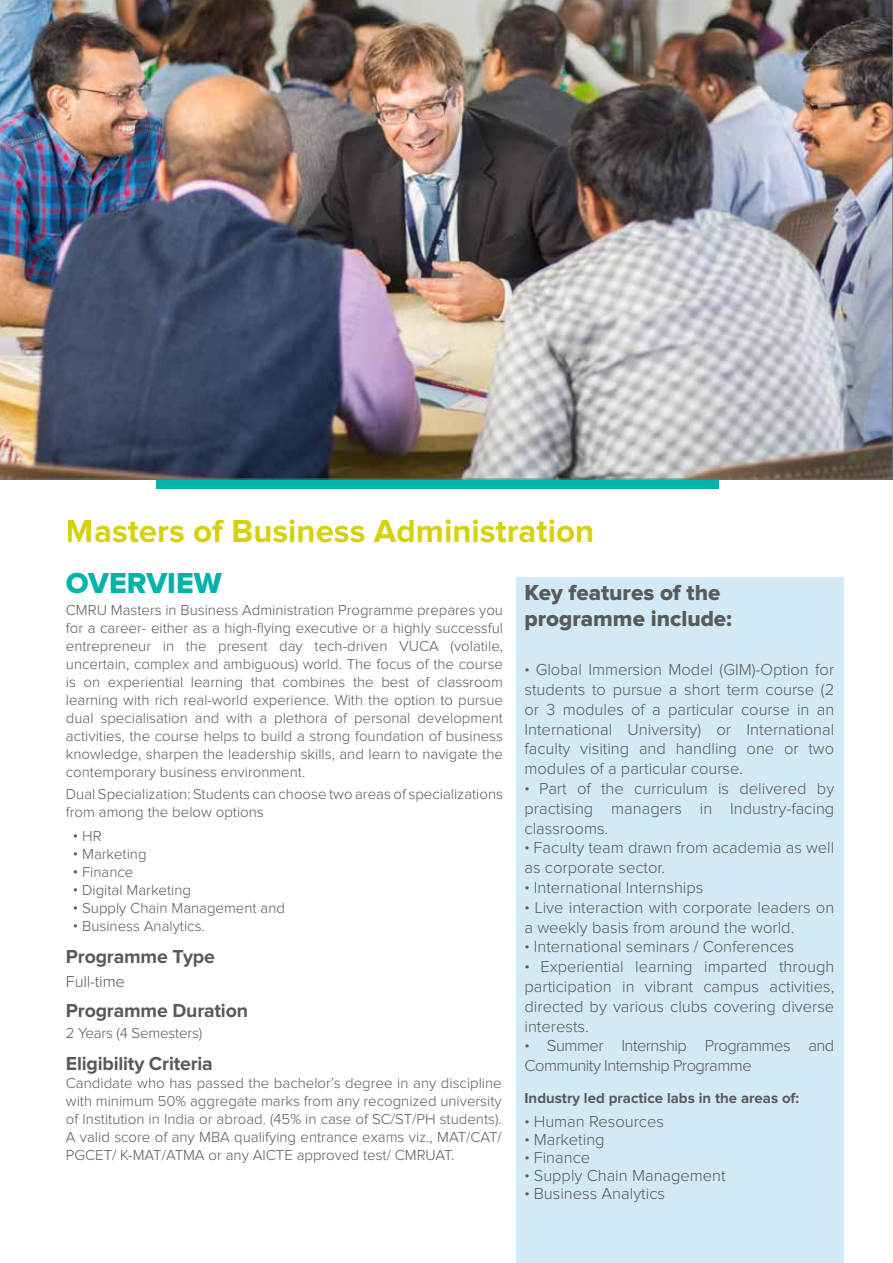
<style>
.page{position:relative;width:893px;height:1263px;background:#fff}
.page>*{position:absolute;margin:0;border:0;box-sizing:border-box;transform-origin:0 0}
.t1{font:700 33px "Proxima Nova";color:#d5d10f}
.t2{font:30px "Proxima Nova Extrabld";color:#00b3ab}
.t3{font:22.5px/25.5px "Proxima Nova Extrabld";color:#585a5b}
.t4{font:700 19.5px "Proxima Nova";letter-spacing:-.01em;color:#58595b}
.t5{font:300 16.5px/19.8px "Proxima Nova";color:#58595b;text-align:justify}
.t6{font:300 16.5px/19.8px "Proxima Nova";letter-spacing:-.03em;color:#58595b}
.t7{font:300 15px/18px "Proxima Nova";color:#585a5b;text-align:justify}
.t8{font:700 15px "Proxima Nova";color:#58595b}
.t9{font:300 15px "Proxima Nova";letter-spacing:-.01em;color:#58595b}
.s1{font-weight:400;color:#58595b}
.s2{font-weight:400;font-size:15px}
</style>
<div class="page">
<div style="left:516px;top:577px;width:327px;height:686px;background:#d2eaf4"></div>
<div style="left:156px;top:475px;width:563px;height:14px;background:#00b3ab"></div>
<img style="left:0;top:0;width:893px;height:479px">
<h1 class="t1" style="left:66px;top:516px;width:530px">Masters of Business Administration</h1>
<h2 class="t2" style="left:66px;top:569px;width:157px">OVERVIEW</h2>
<h3 class="t3" style="left:524px;top:581px;width:209px">Key features of the programme include:</h3>
<p class="t7" style="left:66px;top:602px;width:439px">CMRU Masters in Business Administration Programme prepares you for a career- either as a high-flying executive or a highly successful entrepreneur in the present day tech-driven VUCA (volatile, uncertain, complex and ambiguous) world. The focus of the course is on experiential learning that combines the best of classroom learning with rich real-world experience. With the option to pursue dual specialisation and with a plethora of personal development activities, the course helps to build a strong foundation of business knowledge, sharpen the leadership skills, and learn to navigate the contemporary business environment.</p>
<p class="t7" style="left:66px;top:786px;width:439px">Dual Specialization: Students can choose two areas of specializations from among the below options</p>
<p class="t7" style="left:73px;top:828px;width:30px"><span class="s1">•</span> HR</p>
<p class="t7" style="left:73px;top:846px;width:75px"><span class="s1">•</span> Marketing</p>
<p class="t7" style="left:73px;top:864px;width:62px"><span class="s1">•</span> Finance</p>
<p class="t7" style="left:73px;top:882px;width:120px"><span class="s1">•</span> Digital Marketing</p>
<p class="t7" style="left:73px;top:900px;width:214px"><span class="s1">•</span> Supply Chain Management and</p>
<p class="t7" style="left:73px;top:918px;width:133px"><span class="s1">•</span> Business Analytics.</p>
<p class="t5" style="left:524px;top:660px;width:311px"><span class="s2">•</span> Global Immersion Model (GIM)-Option for students to pursue a short term course (2 or 3 modules of a particular course in an International University) or International faculty visiting and handling one or two modules of a particular course.</p>
<p class="t5" style="left:524px;top:779px;width:311px"><span class="s2">•</span> Part of the curriculum is delivered by practising managers in Industry-facing classrooms.</p>
<p class="t5" style="left:524px;top:839px;width:311px"><span class="s2">•</span> Faculty team drawn from academia as well as corporate sector.</p>
<p class="t5" style="left:524px;top:878px;width:180px"><span class="s2">•</span> International Internships</p>
<p class="t5" style="left:524px;top:898px;width:311px"><span class="s2">•</span> Live interaction with corporate leaders on a weekly basis from around the world.</p>
<p class="t5" style="left:524px;top:938px;width:271px"><span class="s2">•</span> International seminars / Conferences</p>
<p class="t5" style="left:524px;top:957px;width:311px"><span class="s2">•</span> Experiential learning imparted through participation in vibrant campus activities, directed by various clubs covering diverse interests.</p>
<p class="t6" style="left:524px;top:1037px;width:311px"><span class="s2">•</span> Summer Internship Programmes and<br>Community Internship Programme</p>
<p class="t8" style="left:524px;top:1091px;width:276px">Industry led practice labs in the areas of:</p>
<p class="t5" style="left:524px;top:1112px;width:141px"><span class="s2">•</span> Human Resources</p>
<p class="t5" style="left:524px;top:1130px;width:82px"><span class="s2">•</span> Marketing</p>
<p class="t5" style="left:524px;top:1148px;width:67px"><span class="s2">•</span> Finance</p>
<p class="t5" style="left:524px;top:1166px;width:203px"><span class="s2">•</span> Supply Chain Management</p>
<p class="t5" style="left:524px;top:1184px;width:142px"><span class="s2">•</span> Business Analytics</p>
<h3 class="t4" style="left:66px;top:948px;width:150px">Programme Type</h3>
<p class="t5" style="left:66px;top:973px;width:60px">Full-time</p>
<h3 class="t4" style="left:66px;top:1001px;width:184px">Programme Duration</h3>
<p class="t9" style="left:66px;top:1026px;width:138px">2 Years (4 Semesters)</p>
<h3 class="t4" style="left:66px;top:1055px;width:148px">Eligibility Criteria</h3>
<p class="t7" style="left:66px;top:1075px;width:437px">Candidate who has passed the bachelor’s degree in any discipline with minimum 50% aggregate marks from any recognized university of Institution in India or abroad. (45% in case of SC/ST/PH students).<br>A valid score of any MBA qualifying entrance exams viz., MAT/CAT/ PGCET/ K-MAT/ATMA or any AICTE approved test/ CMRUAT.</p>
</div>
